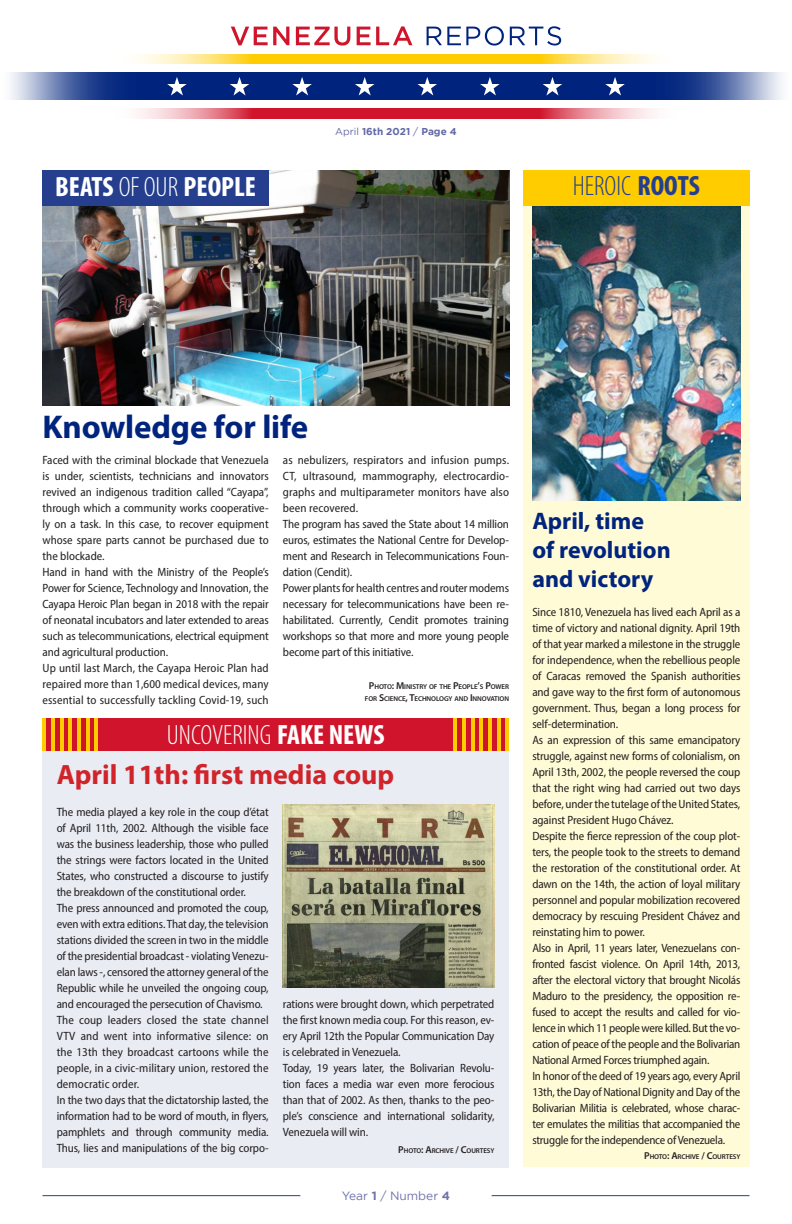
<style>
.page{position:relative;width:792px;height:1224px;background:#fff}
.page>*{position:absolute;margin:0;border:0;box-sizing:border-box;transform-origin:0 0}
.Titulo{font:33px "Myriad Variable Concept";letter-spacing:.21em;color:#00247d}
.Titulo-2{font:28px "Myriad Variable Concept";letter-spacing:.195em;color:#d1232a}
.t1{font:28px "Myriad Variable Concept";color:#fff}
.t2{font:28px "Myriad Variable Concept";letter-spacing:.065em;color:#fff}
.t3{font:28px "Myriad Variable Concept";color:#253f8e}
.Titulo-3{font:24px "Myriad Variable Concept";letter-spacing:.185em;color:#00247d}
.Titulo-4{font:24px "Myriad Variable Concept";letter-spacing:.155em;color:#00247d}
.Principal{font:12px/16px "Myriad Variable Concept";letter-spacing:.115em;color:#231f20}
.Principal-2{font:12px/16px "Myriad Variable Concept";letter-spacing:.135em;color:#231f20}
.t4{font:12px "Gotham";color:#6f72ad}
.t5{font:700 10px "Gotham";color:#6168a7}
.Creditos{font:7px "Myriad Variable Concept";letter-spacing:.195em;color:#231f20}
.Creditos-2{font:7px "Myriad Variable Concept";letter-spacing:.23em;color:#231f20}
.Principal-3{font:7px "Myriad Variable Concept";letter-spacing:.185em;color:#231f20}
.s1{font-weight:400}
.s2{font-size:10px}
.s3{font-weight:700}
</style>
<div class="page">
<hr style="left:43px;top:1195px;width:257px;height:1px;background:#253f8e">
<hr style="left:492px;top:1195px;width:257px;height:1px;background:#253f8e">
<svg style="left:231px;top:27px;width:58px;height:18px"></svg>
<svg style="left:296px;top:27px;width:54px;height:19px"></svg>
<svg style="left:357px;top:26px;width:55px;height:19px"></svg>
<svg style="left:427px;top:26px;width:77px;height:20px"></svg>
<svg style="left:510px;top:26px;width:51px;height:20px"></svg>
<img style="left:11px;top:73px;width:771px;height:27px">
<img style="left:137px;top:54px;width:518px;height:10px">
<img style="left:139px;top:109px;width:515px;height:10px">
<svg style="left:167px;top:77px;width:20px;height:18px"></svg>
<svg style="left:230px;top:77px;width:19px;height:18px"></svg>
<svg style="left:292px;top:77px;width:20px;height:18px"></svg>
<svg style="left:355px;top:77px;width:19px;height:18px"></svg>
<svg style="left:418px;top:77px;width:19px;height:18px"></svg>
<svg style="left:480px;top:77px;width:20px;height:18px"></svg>
<svg style="left:543px;top:77px;width:19px;height:18px"></svg>
<svg style="left:605px;top:77px;width:20px;height:18px"></svg>
<div style="left:523px;top:171px;width:226px;height:996px;background:#fffbd6"></div>
<img style="left:532px;top:205px;width:208px;height:295px">
<img style="left:43px;top:170px;width:466px;height:235px">
<div style="left:43px;top:743px;width:466px;height:424px;background:#e9ecf3"></div>
<div style="left:523px;top:170px;width:226px;height:35px;background:#fc0"></div>
<div style="left:43px;top:718px;width:466px;height:33px;background:#cf142b"></div>
<hr style="left:43px;top:718px;width:3px;height:33px;background:#fc0">
<hr style="left:51px;top:718px;width:4px;height:33px;background:#fc0">
<hr style="left:60px;top:718px;width:3px;height:33px;background:#fc0">
<hr style="left:68px;top:718px;width:4px;height:33px;background:#fc0">
<hr style="left:77px;top:718px;width:4px;height:33px;background:#fc0">
<hr style="left:86px;top:718px;width:3px;height:33px;background:#fc0">
<hr style="left:94px;top:718px;width:4px;height:33px;background:#fc0">
<hr style="left:454px;top:718px;width:3px;height:33px;background:#fc0">
<hr style="left:462px;top:718px;width:4px;height:33px;background:#fc0">
<hr style="left:471px;top:718px;width:4px;height:33px;background:#fc0">
<hr style="left:479px;top:718px;width:4px;height:33px;background:#fc0">
<hr style="left:488px;top:718px;width:4px;height:33px;background:#fc0">
<hr style="left:497px;top:718px;width:3px;height:33px;background:#fc0">
<hr style="left:505px;top:718px;width:4px;height:33px;background:#fc0">
<div style="left:43px;top:170px;width:226px;height:35px;background:#253f8e"></div>
<img style="left:283px;top:804px;width:212px;height:183px">
<p class="t2" style="left:55px;top:170px;width:201px">BEATS OF OUR PEOPLE</p>
<p class="t5" style="left:335px;top:125px;width:123px"><span class="s1">April</span> 16th 2021 <span class="s1">/</span> Page 4</p>
<p class="t3" style="left:573px;top:170px;width:127px">HEROIC ROOTS</p>
<p class="Titulo" style="left:43px;top:407px;width:261px">Knowledge for life</p>
<p class="Principal" style="left:43px;top:452px;width:228px">Faced with the criminal blockade that Venezuela is under, scientists, technicians and innovators revived an indigenous tradition called “Cayapa”, through which a community works cooperative&shy;ly on a task. In this case, to recover equipment whose spare parts cannot be purchased due to the blockade.</p>
<p class="Principal" style="left:43px;top:564px;width:227px;text-align:justify">Hand in hand with the Ministry of the People’s Power for Science, Technology and Innovation, the Cayapa Heroic Plan began in 2018 with the repair of neonatal incubators and later extended to areas such as telecommunications, electrical equipment and agricultural production.</p>
<p class="Principal" style="left:43px;top:660px;width:226px;text-align:justify">Up until last March, the Cayapa Heroic Plan had repaired more than 1,600 medical devices, many essential to successfully tackling Covid-19, such</p>
<p class="Principal-2" style="left:283px;top:452px;width:228px">as nebulizers, respirators and infusion pumps.<br>CT, ultrasound, mammography, electrocardio&shy;graphs and multiparameter monitors have also been recovered.</p>
<p class="Principal" style="left:283px;top:516px;width:228px">The program has saved the State about 14 million euros, estimates the National Centre for Develop&shy;ment and Research in Telecommunications Foun&shy;dation (Cendit).</p>
<p class="Principal" style="left:283px;top:580px;width:228px">Power plantsfor health centresand router modems necessary for telecommunications have been re&shy;habilitated. Currently, Cendit promotes training workshops so that more and more young people become part of this initiative.</p>
<p class="Creditos" style="left:369px;top:683px;width:140px"><span class="s2">P</span>HOTO<span class="s2">: M</span>INISTRY OF THE <span class="s2">P</span>EOPLE<span class="s2">’</span>S <span class="s2">P</span>OWER</p>
<p class="Creditos-2" style="left:365px;top:695px;width:144px">FOR <span class="s2">S</span>CIENCE<span class="s2">, T</span>ECHNOLOGY AND <span class="s2">I</span>NNOVATION</p>
<p class="t1" style="left:167px;top:718px;width:218px">UNCOVERING FAKE NEWS</p>
<p class="Titulo-2" style="left:57px;top:759px;width:333px">April11th:first media coup</p>
<p class="Principal" style="left:57px;top:804px;width:212px;text-align:justify">The media played a key role in the coup d’état of April 11th, 2002. Although the visible face was the business leadership, those who pulled the strings were factors located in the United States, who constructed a discourse to justify the breakdown of the constitutional order.</p>
<p class="Principal" style="left:57px;top:900px;width:213px">The press announced and promoted the coup, even with extra editions. That day, the television stations divided the screen in two in the middle of the presidential broadcast - violating Venezu&shy;elan laws -, censored the attorney general of the Republic while he unveiled the ongoing coup, and encouraged the persecution of Chavismo.</p>
<p class="Principal" style="left:57px;top:1012px;width:213px;text-align:justify">The coup leaders closed the state channel VTV and went into informative silence: on the 13th they broadcast cartoons while the people, in a civic-military union, restored the democratic order.</p>
<p class="Principal" style="left:57px;top:1092px;width:213px">In the two days that the dictatorship lasted, the information had to be word of mouth, in flyers, pamphlets and through community media.<br>Thus, lies and manipulations of the big corpo-</p>
<p class="Principal" style="left:283px;top:996px;width:213px">rations were brought down, which perpetrated the first known media coup. For this reason, ev&shy;ery April 12th the Popular Communication Day is celebrated in Venezuela.</p>
<p class="Principal" style="left:283px;top:1060px;width:213px;text-align:justify">Today, 19 years later, the Bolivarian Revolu&shy;tion faces a media war even more ferocious than that of 2002. As then, thanks to the peo&shy;ple’s conscience and international solidarity, Venezuela will win.</p>
<p class="Principal-3" style="left:398px;top:1147px;width:96px"><span class="s2">P</span>HOTO<span class="s2">: A</span>RCHIVE <span class="s2">/ C</span> OURTESY</p>
<p class="t4" style="left:342px;top:1189px;width:110px">Year <span class="s3">1</span> / Number <span class="s3">4</span></p>
<p class="Titulo-4" style="left:532px;top:507px;width:108px">April, tim e</p>
<p class="Titulo-3" style="left:532px;top:536px;width:135px">of revolution</p>
<p class="Titulo-3" style="left:532px;top:565px;width:118px">and victory</p>
<p class="Principal" style="left:532px;top:604px;width:209px;text-align:justify">Since 1810, Venezuela has lived each April as a time of victory and national dignity. April 19th of that year marked a milestone in the struggle for independence, when the rebellious people of Caracas removed the Spanish authorities and gave way to the first form of autonomous government. Thus, began a long process for self-determination.</p>
<p class="Principal" style="left:532px;top:732px;width:209px;text-align:justify">As an expression of this same emancipatory struggle, against new forms of colonialism, on April 13th, 2002, the people reversed the coup that the right wing had carried out two days before, under the tutelage of the United States, against President Hugo Chávez.</p>
<p class="Principal" style="left:532px;top:828px;width:209px">Despite the fierce repression of the coup plot&shy;ters, the people took to the streets to demand the restoration of the constitutional order. At dawn on the 14th, the action of loyal military personnel and popular mobilization recovered democracy by rescuing President Chávez and reinstating him to power.</p>
<p class="Principal" style="left:532px;top:940px;width:209px">Also in April, 11 years later, Venezuelans con&shy;fronted fascist violence. On April 14th, 2013, after the electoral victory that brought Nicolás Maduro to the presidency, the opposition re&shy;fused to accept the results and called for vio&shy;lence in which 11 people were killed. But the vo&shy;cation of peace of the people and the Bolivarian National Armed Forces triumphed again.</p>
<p class="Principal" style="left:532px;top:1068px;width:209px">In honor of the deed of 19 years ago, every April 13th, the Day of National Dignity and Day of the Bolivarian Militia is celebrated, whose charac&shy;ter emulates the militias that accompanied the struggle for the independence of Venezuela.</p>
<p class="Creditos" style="left:644px;top:1153px;width:96px"><span class="s2">P</span>HOTO<span class="s2">: A</span>RCHIVE <span class="s2">/ C</span> OURTESY</p>
</div>
